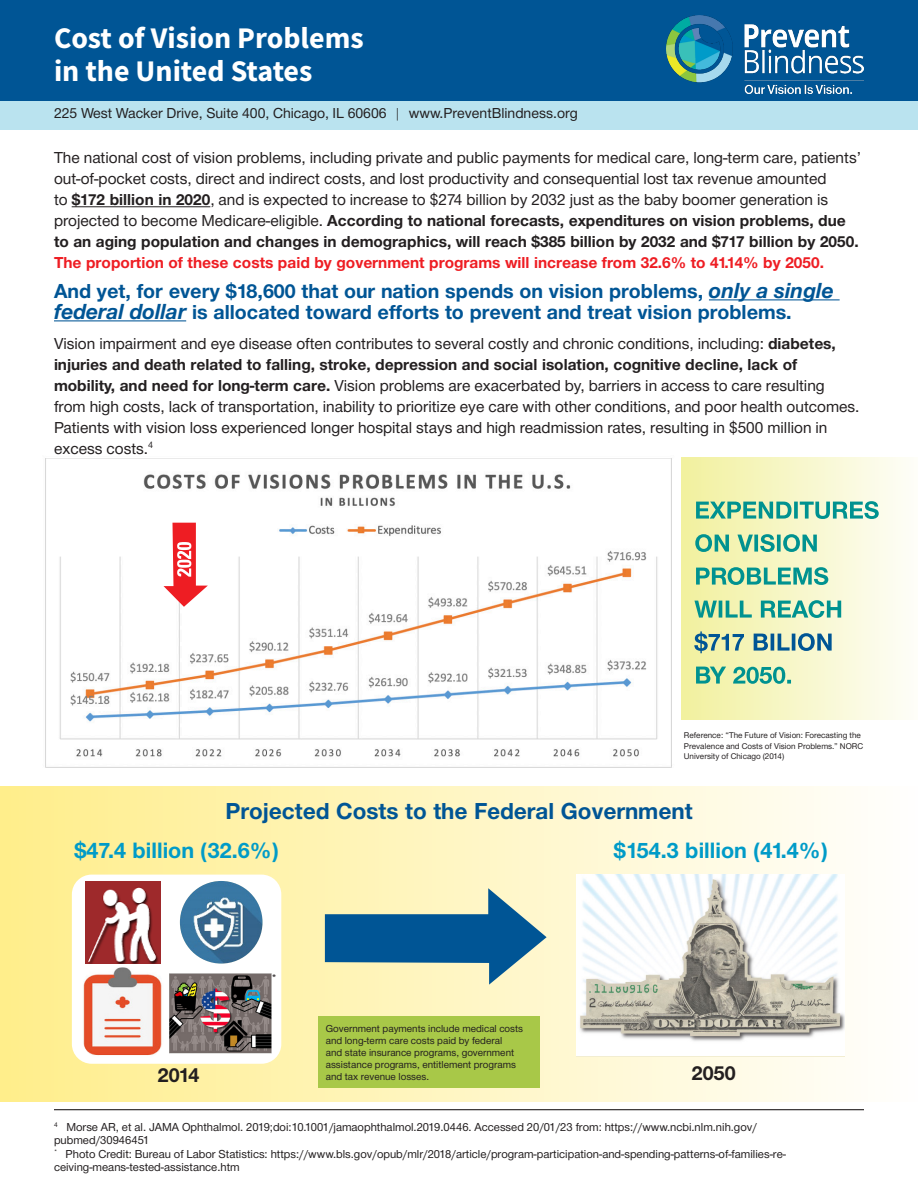
<style>
.page{position:relative;width:918px;height:1188px;background:#fff}
.page>*{position:absolute;margin:0;border:0;box-sizing:border-box;transform-origin:0 0}
.t1{font:700 30px "Source Sans Pro";color:#fff}
.t2{font:24px "Helvetica Neue H75";color:#005595}
.t3{font:23.1px "Helvetica Neue H75";color:#009bc8}
.t4{font:21px/21px "Helvetica Neue H75";color:#005595}
.t5{font:21px "Helvetica Neue H75";color:#231f20}
.t6{font:16.5px/21px "Helvetica Neue H55";color:#231f20}
.t7{font:15px "Helvetica Neue H55";color:#231f20}
.t8{font:12px/13.5px "Helvetica Neue H55";color:#231f20}
.t9{font:10.5px/12px "Helvetica Neue H55";color:#231f20}
.t10{font:8.7px/10.1px "Helvetica Neue H55";color:#231f20}
.s1{font-family:"Helvetica Neue H75"}
.s2{font-family:"Helvetica Neue H75";color:#ee1d23}
.s3{font-family:"Helvetica Neue";font-weight:700;font-style:italic}
</style>
<div class="page">
<div style="left:0;top:786px;width:918px;height:315px;background:linear-gradient(to right,#ffed8a,#fefefd)"></div>
<div style="left:318px;top:1017px;width:221px;height:71px;background:#a8c848"></div>
<div style="left:681px;top:457px;width:237px;height:262px;background:linear-gradient(to right,#f1f09e,#fefef9)"></div>
<hr style="left:72px;top:207px;width:138px;height:1px;background:#231f20">
<hr style="left:709px;top:299px;width:131px;height:1px;background:#005595">
<hr style="left:54px;top:320px;width:132px;height:1px;background:#005595">
<hr style="left:54px;top:1109px;width:810px;height:1px;background:#231f20">
<img style="left:45px;top:458px;width:627px;height:310px">
<svg style="left:164px;top:523px;width:44px;height:84px"></svg>
<img style="left:576px;top:875px;width:269px;height:180px">
<svg style="left:325px;top:888px;width:222px;height:97px"></svg>
<div style="left:72px;top:875px;width:209px;height:189px;background:#fff;border-radius:20px"></div>
<img style="left:170px;top:974px;width:101px;height:79px">
<img style="left:86px;top:882px;width:74px;height:82px">
<img style="left:83px;top:967px;width:79px;height:89px">
<img style="left:180px;top:881px;width:83px;height:83px;border-radius:41px">
<svg style="left:696px;top:667px;width:95px;height:17px"></svg>
<svg style="left:694px;top:631px;width:138px;height:22px"></svg>
<svg style="left:694px;top:600px;width:147px;height:18px"></svg>
<svg style="left:696px;top:567px;width:132px;height:18px"></svg>
<svg style="left:695px;top:534px;width:122px;height:18px"></svg>
<svg style="left:696px;top:501px;width:183px;height:18px"></svg>
<div style="left:0;top:86px;width:918px;height:44px;background:#bae3ef"></div>
<div style="left:0;top:0;width:918px;height:100px;background:#005595"></div>
<img style="left:667px;top:15px;width:197px;height:78px">
<p class="t1" style="left:54px;top:17px;width:311px">Cost of Vision Problems</p>
<p class="t1" style="left:54px;top:50px;width:260px">in the United States</p>
<p class="t7" style="left:54px;top:103px;width:525px">225 West Wacker Drive, Suite 400, Chicago, IL 60606 | www.PreventBlindness.org</p>
<p class="t6" style="left:54px;top:148px;width:809px">The national cost of vision problems, including private and public payments for medical care, long-term care, patients’ out-of-pocket costs, direct and indirect costs, and lost productivity and consequential lost tax revenue amounted<br>to <span class="s1">$172 billion in 2020</span>, and is expected to increase to $274 billion by 2032 just as the baby boomer generation is projected to become Medicare-eligible. <span class="s1">According to national forecasts, expenditures on vision problems, due to an aging population and changes in demographics, will reach $385 billion by 2032 and $717 billion by 2050.<br></span><span class="s2">The proportion of these costs paid by government programs will increase from 32.6% to 41.14% by 2050.</span></p>
<p class="t4" style="left:54px;top:282px;width:781px">And yet, for every $18,600 that our nation spends on vision problems, <span class="s3">only a single federal dollar</span> is allocated toward efforts to prevent and treat vision problems.</p>
<p class="t6" style="left:54px;top:334px;width:807px">Vision impairment and eye disease often contributes to several costly and chronic conditions, including: <span class="s1">diabetes, injuries and death related to falling, stroke, depression and social isolation, cognitive decline, lack of mobility, and need for long-term care.</span> Vision problems are exacerbated by, barriers in access to care resulting from high costs, lack of transportation, inability to prioritize eye care with other conditions, and poor health outcomes.<br>Patients with vision loss experienced longer hospital stays and high readmission rates, resulting in $500 million in excess costs.<sup>4</sup></p>
<p class="t10" style="left:684px;top:731px;width:181px">Reference: “The Future of Vision: Forecasting the<br>Prevalence and Costs of Vision Problems.” NORC<br>University of Chicago (2014)</p>
<p class="t2" style="left:225px;top:795px;width:469px">Projected Costs to the Federal Government</p>
<p class="t3" style="left:74px;top:835px;width:206px">$47.4 billion (32.6%)</p>
<p class="t3" style="left:614px;top:835px;width:215px">$154.3 billion (41.4%)</p>
<p class="t8" style="left:272px;top:972px;width:7px">*</p>
<p class="t9" style="left:326px;top:1023px;width:199px">Government payments include medical costs and long-term care costs paid by federal<br>and state insurance programs, government assistance programs, entitlement programs and tax revenue losses.</p>
<p class="t5" style="left:158px;top:1061px;width:43px">2014</p>
<p class="t5" style="left:692px;top:1059px;width:45px">2050</p>
<p class="t8" style="left:54px;top:1121px;width:705px"><sup>4</sup> Morse AR, et al. JAMA Ophthalmol. 2019;doi:10.1001/jamaophthalmol.2019.0446. Accessed 20/01/23 from: https://www.ncbi.nlm.nih.gov/ pubmed/30946451</p>
<p class="t8" style="left:54px;top:1148px;width:734px"><sup>*</sup> Photo Credit: Bureau of Labor Statistics: https://www.bls.gov/opub/mlr/2018/article/program-participation-and-spending-patterns-of-families-re&shy;ceiving-means-tested-assistance.htm</p>
</div>
